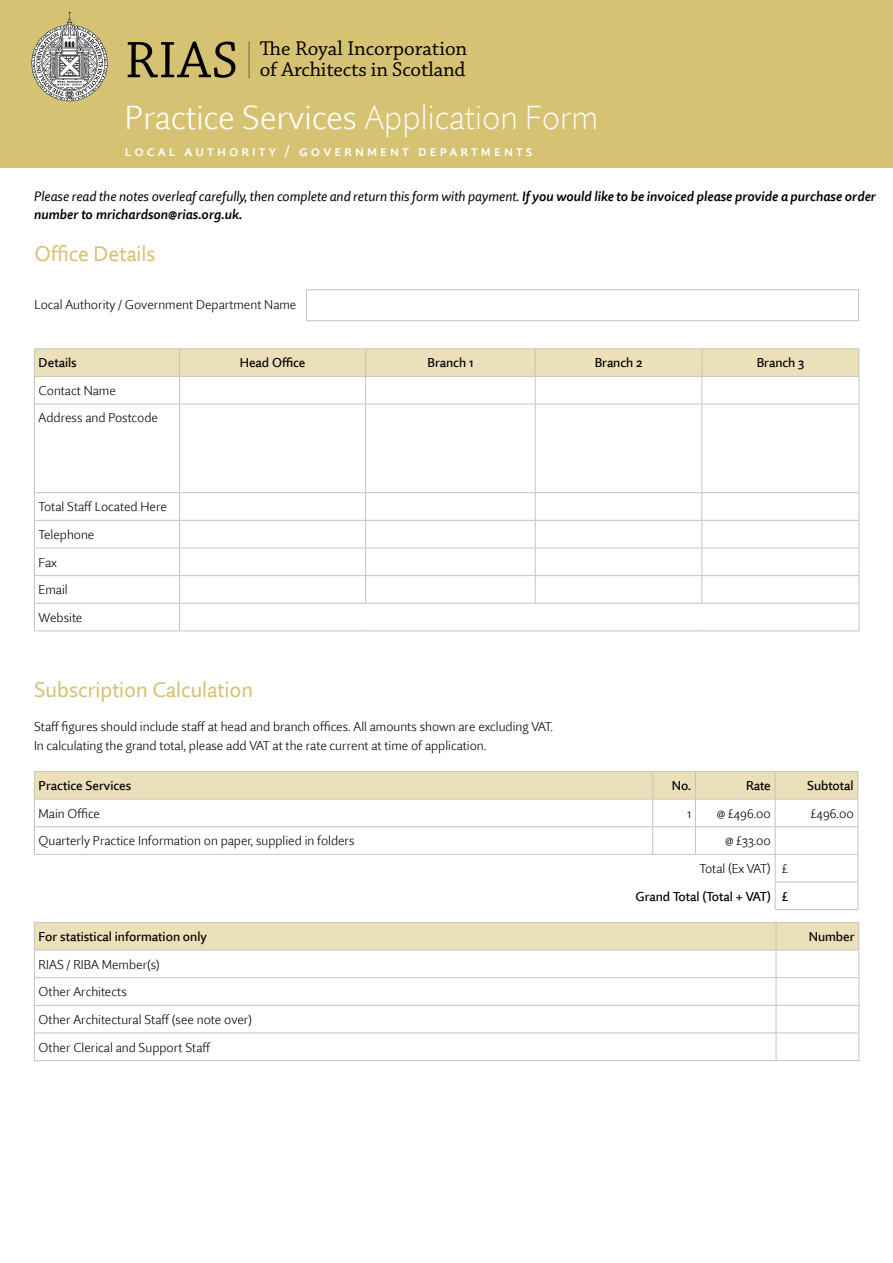
<style>
.page{position:relative;width:893px;height:1263px;background:#fff}
.page>*{position:absolute;margin:0;border:0;box-sizing:border-box;transform-origin:0 0}
.t1{font:54px "Chaparral Pro";color:#000}
.t2{font:300 33px "Quire Sans Pro";color:#fff}
.t3{font:21px/21px "Chaparral Pro";letter-spacing:-.005em;color:#000}
.t4{font:21px "Quire Sans Pro";color:#d6c273}
.t5{font:500 15px "Quire Sans Pro";letter-spacing:.235em;color:#fff}
.t6{font:italic 600 13.5px/18px "Quire Sans Pro";color:#000}
.t7{font:300 12.75px/27.6px "Quire Sans Pro";color:#000}
.t8{font:500 12.75px "Quire Sans Pro";color:#000}
.s1{font-weight:200}
.s2{font-weight:400}
</style>
<div class="page">
<div style="left:0;top:0;width:893px;height:168px;background:#d6c273"></div>
<svg style="left:31px;top:12px;width:77px;height:90px"></svg>
<hr style="left:249px;top:41px;width:1px;height:38px;background:#939598">
<div style="left:306px;top:289px;width:553px;height:32px;border:1px solid #c7c4b8"></div>
<svg style="left:34px;top:771px;width:825px;height:138px"></svg>
<hr style="left:775px;top:909px;width:83px;height:1px;background:#c7c4b8">
<svg style="left:34px;top:922px;width:825px;height:138px"></svg>
<hr style="left:34px;top:1060px;width:742px;height:1px;background:#c7c4b8">
<hr style="left:776px;top:1060px;width:83px;height:1px;background:#c7c4b8">
<hr style="left:34px;top:348px;width:145px;height:1px;background:#c7c4b8">
<hr style="left:179px;top:348px;width:187px;height:1px;background:#c7c4b8">
<hr style="left:366px;top:348px;width:169px;height:1px;background:#c7c4b8">
<hr style="left:535px;top:348px;width:167px;height:1px;background:#c7c4b8">
<hr style="left:702px;top:348px;width:157px;height:1px;background:#c7c4b8">
<svg style="left:34px;top:349px;width:825px;height:55px"></svg>
<hr style="left:34px;top:404px;width:145px;height:1px;background:#c7c4b8">
<hr style="left:34px;top:404px;width:1px;height:88px;background:#c7c4b8">
<hr style="left:179px;top:404px;width:187px;height:1px;background:#c7c4b8">
<hr style="left:179px;top:404px;width:1px;height:88px;background:#c7c4b8">
<hr style="left:366px;top:404px;width:169px;height:1px;background:#c7c4b8">
<hr style="left:365px;top:404px;width:1px;height:88px;background:#c7c4b8">
<hr style="left:535px;top:404px;width:167px;height:1px;background:#c7c4b8">
<hr style="left:535px;top:404px;width:1px;height:88px;background:#c7c4b8">
<hr style="left:702px;top:404px;width:157px;height:1px;background:#c7c4b8">
<hr style="left:701px;top:404px;width:1px;height:88px;background:#c7c4b8">
<hr style="left:858px;top:404px;width:1px;height:88px;background:#c7c4b8">
<hr style="left:34px;top:492px;width:145px;height:1px;background:#c7c4b8">
<hr style="left:179px;top:492px;width:187px;height:1px;background:#c7c4b8">
<hr style="left:366px;top:492px;width:169px;height:1px;background:#c7c4b8">
<hr style="left:535px;top:492px;width:167px;height:1px;background:#c7c4b8">
<hr style="left:702px;top:492px;width:157px;height:1px;background:#c7c4b8">
<hr style="left:34px;top:520px;width:145px;height:1px;background:#c7c4b8">
<hr style="left:179px;top:520px;width:187px;height:1px;background:#c7c4b8">
<hr style="left:366px;top:520px;width:169px;height:1px;background:#c7c4b8">
<hr style="left:535px;top:520px;width:167px;height:1px;background:#c7c4b8">
<hr style="left:702px;top:520px;width:157px;height:1px;background:#c7c4b8">
<hr style="left:34px;top:548px;width:145px;height:1px;background:#c7c4b8">
<hr style="left:179px;top:548px;width:187px;height:1px;background:#c7c4b8">
<hr style="left:366px;top:548px;width:169px;height:1px;background:#c7c4b8">
<hr style="left:535px;top:548px;width:167px;height:1px;background:#c7c4b8">
<hr style="left:702px;top:548px;width:157px;height:1px;background:#c7c4b8">
<hr style="left:34px;top:575px;width:145px;height:1px;background:#c7c4b8">
<hr style="left:179px;top:575px;width:187px;height:1px;background:#c7c4b8">
<hr style="left:366px;top:575px;width:169px;height:1px;background:#c7c4b8">
<svg style="left:365px;top:493px;width:1px;height:110px"></svg>
<hr style="left:535px;top:575px;width:167px;height:1px;background:#c7c4b8">
<svg style="left:535px;top:493px;width:1px;height:110px"></svg>
<hr style="left:702px;top:575px;width:157px;height:1px;background:#c7c4b8">
<svg style="left:701px;top:493px;width:1px;height:110px"></svg>
<hr style="left:34px;top:603px;width:145px;height:1px;background:#c7c4b8">
<svg style="left:34px;top:493px;width:1px;height:137px"></svg>
<hr style="left:179px;top:603px;width:187px;height:1px;background:#c7c4b8">
<svg style="left:179px;top:493px;width:1px;height:137px"></svg>
<hr style="left:366px;top:603px;width:169px;height:1px;background:#c7c4b8">
<hr style="left:535px;top:603px;width:167px;height:1px;background:#c7c4b8">
<hr style="left:702px;top:603px;width:157px;height:1px;background:#c7c4b8">
<svg style="left:858px;top:493px;width:1px;height:137px"></svg>
<hr style="left:34px;top:630px;width:145px;height:1px;background:#c7c4b8">
<hr style="left:179px;top:630px;width:187px;height:1px;background:#c7c4b8">
<hr style="left:366px;top:630px;width:169px;height:1px;background:#c7c4b8">
<hr style="left:535px;top:630px;width:167px;height:1px;background:#c7c4b8">
<hr style="left:702px;top:630px;width:157px;height:1px;background:#c7c4b8">
<h1 class="t1" style="left:125px;top:30px;width:115px">RIAS</h1>
<h3 class="t3" style="left:260px;top:38px;width:209px">The Royal Incorporation of Architects in Scotland</h3>
<h2 class="t2" style="left:125px;top:97px;width:475px">Practice Services <span class="s1">Application Form</span></h2>
<p class="t5" style="left:125px;top:141px;width:409px">local authority / government departments</p>
<p class="t6" style="left:34px;top:187px;width:843px"><span class="s2">Please read the notes overleaf carefully, then complete and return this form with payment.</span> If you would like to be invoiced please provide a purchase order number to mrichardson@rias.org.uk.</p>
<h3 class="t4" style="left:34px;top:240px;width:123px">Office Details</h3>
<p class="t7" style="left:34px;top:291px;width:263px">Local Authority / Government Department Name</p>
<p class="t8" style="left:39px;top:355px;width:40px">Details</p>
<p class="t8" style="left:240px;top:355px;width:67px">Head Office</p>
<p class="t8" style="left:427px;top:355px;width:47px">Branch 1</p>
<p class="t8" style="left:595px;top:355px;width:49px">Branch 2</p>
<p class="t8" style="left:757px;top:355px;width:49px">Branch 3</p>
<p class="t7" style="left:39px;top:377px;width:121px;line-height:27.2px">Contact Name<br>Address and Postcode</p>
<p class="t7" style="left:39px;top:493px;width:130px">Total Staff Located Here<br>Telephone<br>Fax<br>Email<br>Website</p>
<h3 class="t4" style="left:34px;top:676px;width:220px">Subscription Calculation</h3>
<p class="t7" style="left:34px;top:716px;width:521px;line-height:19.5px">Staff figures should include staff at head and branch offices. All amounts shown are excluding VAT.<br>In calculating the grand total, please add VAT at the rate current at time of application.</p>
<p class="t8" style="left:39px;top:777px;width:94px">Practice Services</p>
<p class="t8" style="left:672px;top:777px;width:21px">No.</p>
<p class="t8" style="left:746px;top:777px;width:26px">Rate</p>
<p class="t8" style="left:807px;top:777px;width:48px">Subtotal</p>
<p class="t7" style="left:39px;top:799px;width:63px">Main Office</p>
<p class="t7" style="left:687px;top:799px;width:6px">1</p>
<p class="t7" style="left:717px;top:799px;width:56px">@ £496.00</p>
<p class="t7" style="left:811px;top:799px;width:44px">£496.00</p>
<p class="t7" style="left:39px;top:827px;width:318px">Quarterly Practice Information on paper, supplied in folders</p>
<p class="t7" style="left:700px;top:827px;width:90px;text-indent:26px">@ £33.00<br>Total (Ex VAT) £</p>
<p class="t8" style="left:635px;top:888px;width:154px">Grand Total (Total + VAT) £</p>
<p class="t8" style="left:39px;top:928px;width:170px">For statistical information only</p>
<p class="t8" style="left:809px;top:928px;width:47px">Number</p>
<p class="t7" style="left:39px;top:950px;width:215px">RIAS / RIBA Member(s)<br>Other Architects<br>Other Architectural Staff (see note over)<br>Other Clerical and Support Staff</p>
</div>
